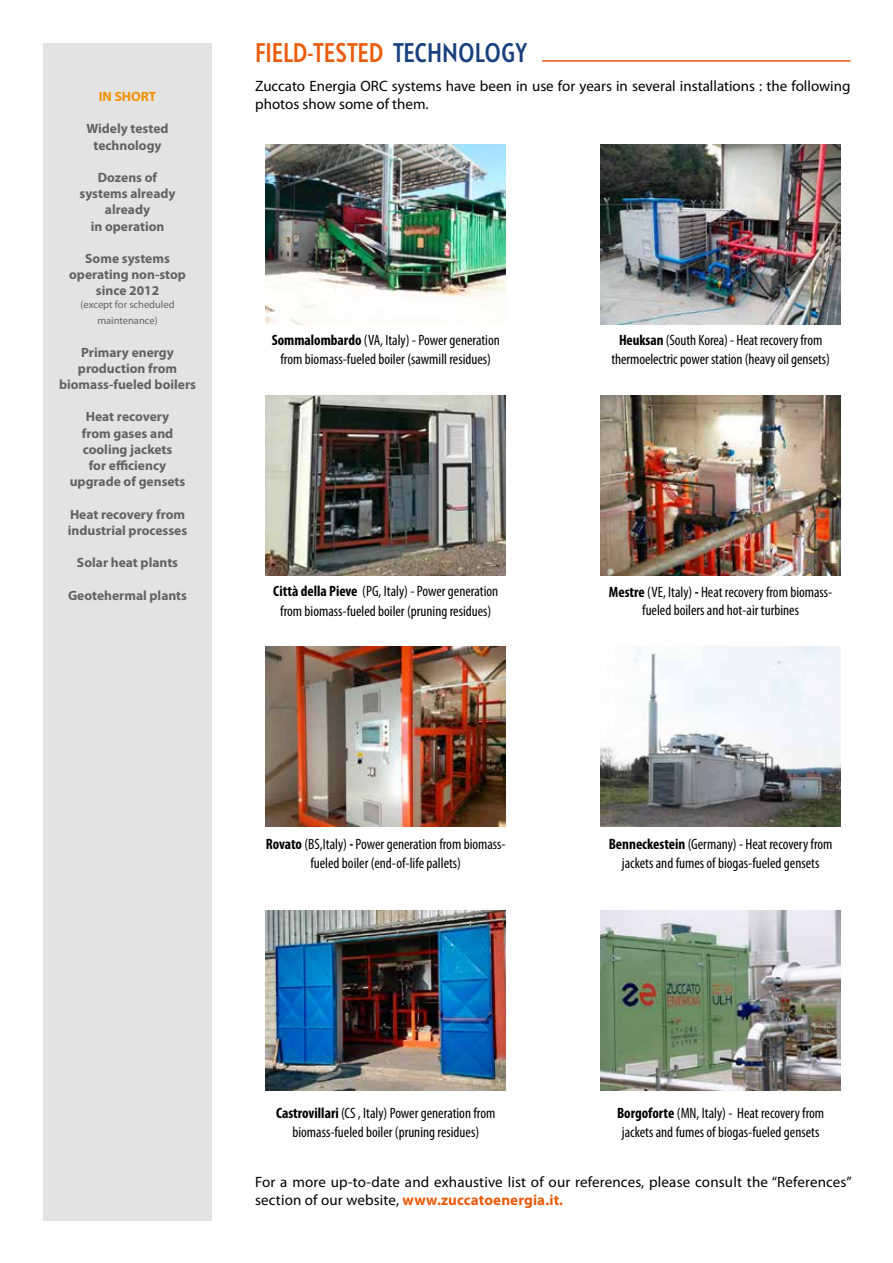
<style>
.page{position:relative;width:893px;height:1263px;background:#fff}
.page>*{position:absolute;margin:0;border:0;box-sizing:border-box;transform-origin:0 0}
.t1{font:condensed 24px "DTL Nobel T";color:#ea5b0b}
.t2{font:condensed 15px/19.5px "Myriad Pro";color:#000;text-align:center}
.t3{font:15px/18px "Myriad Pro";color:#000}
.t4{font:700 13.5px/16.2px "Myriad Pro";color:#646363;text-align:center}
.t5{font:700 13.5px "Myriad Pro";color:#f39200}
.t6{font:10.5px/16.2px "Myriad Pro";color:#646363;text-align:center}
.s1{color:#18407e}
.s2{font-weight:700}
.s3{font-weight:700;color:#ea5b0b}
</style>
<div class="page">
<div style="left:43px;top:43px;width:169px;height:1177px;background:#e3e3e3"></div>
<hr style="left:542px;top:60px;width:308px;height:2px;background:#ea5b0b">
<img style="left:601px;top:144px;width:240px;height:180px">
<img style="left:601px;top:395px;width:240px;height:180px">
<img style="left:601px;top:911px;width:240px;height:180px">
<img style="left:266px;top:911px;width:240px;height:180px">
<img style="left:266px;top:144px;width:240px;height:180px">
<img style="left:266px;top:395px;width:240px;height:180px">
<img style="left:601px;top:646px;width:240px;height:180px">
<img style="left:266px;top:646px;width:240px;height:180px">
<p class="t5" style="left:99px;top:88px;width:59px">IN SHORT</p>
<p class="t4" style="left:87px;top:120px;width:83px">Widely tested technology</p>
<p class="t4" style="left:80px;top:169px;width:97px">Dozens of systems already already<br>in operation</p>
<p class="t4" style="left:69px;top:250px;width:118px">Some systems operating non-stop since 2012</p>
<p class="t6" style="left:80px;top:296px;width:96px">(except for scheduled maintenance)</p>
<p class="t4" style="left:59px;top:344px;width:139px">Primary energy production from biomass-fueled boilers</p>
<p class="t4" style="left:70px;top:408px;width:117px">Heat recovery from gases and cooling jackets<br>for efficiency upgrade of gensets</p>
<p class="t4" style="left:68px;top:506px;width:121px;text-align:left">Heat recovery from industrial processes</p>
<p class="t4" style="left:77px;top:554px;width:103px">Solar heat plants</p>
<p class="t4" style="left:68px;top:587px;width:121px">Geotehermal plants</p>
<h1 class="t1" style="left:255px;top:36px;width:274px">FIELD-TESTED <span class="s1">TECHNOLOGY</span></h1>
<p class="t3" style="left:255px;top:77px;width:597px">Zuccato Energia ORC systems have been in use for years in several installations : the following photos show some of them.</p>
<p class="t2" style="left:272px;top:330px;width:230px"><span class="s2">Sommalombardo</span> (VA, Italy) - Power generation from biomass-fueled boiler (sawmill residues)</p>
<p class="t2" style="left:611px;top:330px;width:220px"><span class="s2">Heuksan</span> (South Korea) - Heat recovery from thermoelectric power station (heavy oil gensets)</p>
<p class="t2" style="left:273px;top:581px;width:226px"><span class="s2">Città della Pieve</span> (PG, Italy) - Power generation from biomass-fueled boiler (pruning residues)</p>
<p class="t2" style="left:609px;top:583px;width:225px;line-height:18px"><span class="s2">Mestre</span> (VE, Italy) <span class="s2">-</span> Heat recovery from biomass&shy;fueled boilers and hot-air turbines</p>
<p class="t2" style="left:266px;top:834px;width:241px"><span class="s2">Rovato</span> (BS,Italy) <span class="s2">-</span> Power generation from biomass&shy;fueled boiler (end-of-life pallets)</p>
<p class="t2" style="left:609px;top:834px;width:225px"><span class="s2">Benneckestein</span> (Germany) - Heat recovery from jackets and fumes of biogas-fueled gensets</p>
<p class="t2" style="left:276px;top:1103px;width:221px"><span class="s2">Castrovillari</span> (CS , Italy) Power generation from biomass-fueled boiler (pruning residues)</p>
<p class="t2" style="left:617px;top:1103px;width:209px"><span class="s2">Borgoforte</span> (MN, Italy) - Heat recovery from jackets and fumes of biogas-fueled gensets</p>
<p class="t3" style="left:255px;top:1172px;width:598px">For a more up-to-date and exhaustive list of our references, please consult the “References” section of our website, <span class="s3">www.zuccatoenergia.it.</span></p>
</div>
